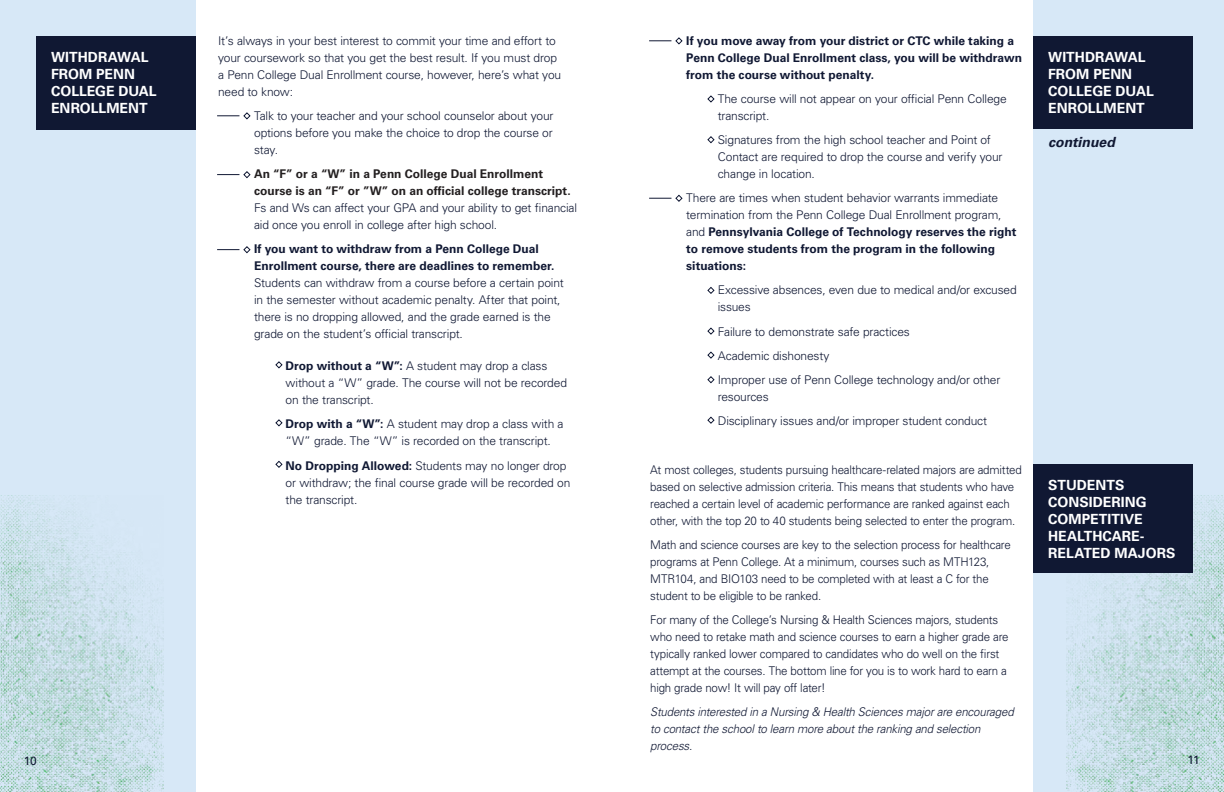
<style>
.page{position:relative;width:1224px;height:792px;background:#fff}
.page>*{position:absolute;margin:0;border:0;box-sizing:border-box;transform-origin:0 0}
.t1{font:700 14px/17px "Univers LT Pro 65";color:#fff}
.body_copy{font:italic 700 14px "Univers LT Pro 65";letter-spacing:-.005em;color:#101833}
.body_copy-2{font:300 12px/17px "Univers LT Pro 45";letter-spacing:-.015em;color:#101833}
.body_copy-3{font:300 12px/17px "Univers LT Pro 45";letter-spacing:-.015em;color:#101833;scale:.96 1}
.body_copy-4{font:italic 300 12px/17px "Univers LT Pro 45";letter-spacing:-.02em;color:#101833;scale:.96 1}
.body_copy-5{font:700 12px/17px "Univers LT Pro 65";color:#101833}
.body_copy-6{font:12px "Univers LT Pro 55 Roman";color:#101833}
.s1{font-family:"Univers LT Pro 65";font-weight:700;color:#231f20}
.s2{font-family:"Univers LT Pro 65";font-weight:700}
</style>
<div class="page">
<div style="left:1033px;top:0;width:191px;height:792px;background:#d7e8f7"></div>
<img style="left:1066px;top:495px;width:158px;height:297px">
<div style="left:0;top:0;width:195px;height:792px;background:#d7e8f7"></div>
<div style="left:36px;top:36px;width:159px;height:94px;background:#101833"></div>
<img style="left:0;top:495px;width:164px;height:297px">
<svg style="left:217px;top:112px;width:34px;height:8px"></svg>
<svg style="left:217px;top:171px;width:34px;height:8px"></svg>
<svg style="left:217px;top:246px;width:34px;height:8px"></svg>
<svg style="left:275px;top:361px;width:8px;height:8px"></svg>
<svg style="left:275px;top:419px;width:8px;height:8px"></svg>
<svg style="left:275px;top:460px;width:8px;height:8px"></svg>
<div style="left:1033px;top:36px;width:159px;height:93px;background:#101833"></div>
<div style="left:1033px;top:464px;width:159px;height:109px;background:#101833"></div>
<svg style="left:649px;top:37px;width:34px;height:8px"></svg>
<svg style="left:707px;top:95px;width:8px;height:8px"></svg>
<svg style="left:707px;top:136px;width:8px;height:8px"></svg>
<svg style="left:649px;top:194px;width:34px;height:8px"></svg>
<svg style="left:707px;top:286px;width:8px;height:8px"></svg>
<svg style="left:707px;top:327px;width:8px;height:8px"></svg>
<svg style="left:707px;top:351px;width:8px;height:8px"></svg>
<svg style="left:707px;top:376px;width:8px;height:8px"></svg>
<svg style="left:707px;top:416px;width:8px;height:8px"></svg>
<p class="t1" style="left:51px;top:48px;width:107px">WITHDRAWAL<br>FROM PENN<br>COLLEGE DUAL<br>ENROLLMENT</p>
<p class="body_copy-2" style="left:218px;top:32px;width:345px">It’s always in your best interest to commit your time and effort to your coursework so that you get the best result. If you must drop a Penn College Dual Enrollment course, however, here’s what you need to know:</p>
<p class="body_copy-2" style="left:254px;top:107px;width:301px;text-align:justify">Talk to your teacher and your school counselor about your options before you make the choice to drop the course or stay.</p>
<p class="body_copy-2" style="left:254px;top:165px;width:324px"><span class="s1">An “F” or a “W” in a Penn College Dual Enrollment course is an “F” or ”W” on an official college transcript.<br></span>Fs and Ws can affect your GPA and your ability to get financial aid once you enroll in college after high school.</p>
<p class="body_copy-2" style="left:254px;top:240px;width:311px"><span class="s2">If you want to withdraw from a Penn College Dual Enrollment course, there are deadlines to remember.<br></span>Students can withdraw from a course before a certain point in the semester without academic penalty. After that point, there is no dropping allowed, and the grade earned is the grade on the student’s official transcript.</p>
<p class="body_copy-2" style="left:286px;top:357px;width:283px"><span class="s2">Drop without a “W”:</span> A student may drop a class without a “W” grade. The course will not be recorded on the transcript.</p>
<p class="body_copy-2" style="left:286px;top:415px;width:279px"><span class="s2">Drop with a “W”:</span> A student may drop a class with a “W” grade. The “W” is recorded on the transcript.</p>
<p class="body_copy-2" style="left:286px;top:456px;width:286px"><span class="s2">No Dropping Allowed:</span> Students may no longer drop or withdraw; the final course grade will be recorded on the transcript.</p>
<p class="body_copy-5" style="left:686px;top:31px;width:337px">If you move away from your district or CTC while taking a<br>Penn College Dual Enrollment class, you will be withdrawn from the course without penalty.</p>
<p class="body_copy-2" style="left:718px;top:90px;width:291px">The course will not appear on your official Penn College transcript.</p>
<p class="body_copy-2" style="left:718px;top:131px;width:286px">Signatures from the high school teacher and Point of<br>Contact are required to drop the course and verify your change in location.</p>
<p class="body_copy-2" style="left:686px;top:189px;width:332px">There are times when student behavior warrants immediate termination from the Penn College Dual Enrollment program, and <span class="s2">Pennsylvania College of Technology reserves the right to remove students from the program in the following situations:</span></p>
<p class="body_copy-2" style="left:718px;top:281px;width:301px">Excessive absences, even due to medical and/or excused issues</p>
<p class="body_copy-2" style="left:718px;top:323px;width:194px">Failure to demonstrate safe practices</p>
<p class="body_copy-2" style="left:718px;top:347px;width:113px">Academic dishonesty</p>
<p class="body_copy-2" style="left:718px;top:371px;width:284px">Improper use of Penn College technology and/or other resources</p>
<p class="body_copy-2" style="left:718px;top:412px;width:271px">Disciplinary issues and/or improper student conduct</p>
<p class="body_copy-3" style="left:650px;top:461px;width:389px">At most colleges, students pursuing healthcare-related majors are admitted based on selective admission criteria. This means that students who have reached a certain level of academic performance are ranked against each other, with the top 20 to 40 students being selected to enter the program.</p>
<p class="body_copy-3" style="left:650px;top:536px;width:377px">Math and science courses are key to the selection process for healthcare programs at Penn College. At a minimum, courses such as MTH123, MTR104, and BIO103 need to be completed with at least a C for the student to be eligible to be ranked.</p>
<p class="body_copy-3" style="left:650px;top:611px;width:375px">For many of the College’s Nursing &amp; Health Sciences majors, students who need to retake math and science courses to earn a higher grade are typically ranked lower compared to candidates who do well on the first attempt at the courses. The bottom line for you is to work hard to earn a high grade now! It will pay off later!</p>
<p class="body_copy-4" style="left:650px;top:704px;width:380px">Students interested in a Nursing &amp; Health Sciences major are encouraged to contact the school to learn more about the ranking and selection process.</p>
<p class="t1" style="left:1048px;top:48px;width:107px">WITHDRAWAL<br>FROM PENN<br>COLLEGE DUAL<br>ENROLLMENT</p>
<p class="body_copy" style="left:1048px;top:132px;width:68px">continued</p>
<p class="t1" style="left:1048px;top:476px;width:129px">STUDENTS<br>CONSIDERING<br>COMPETITIVE<br>HEALTHCARE-<br>RELATED MAJORS</p>
<p class="body_copy-6" style="left:24px;top:752px;width:14px">10</p>
<p class="body_copy-6" style="left:1188px;top:752px;width:14px">11</p>
</div>
